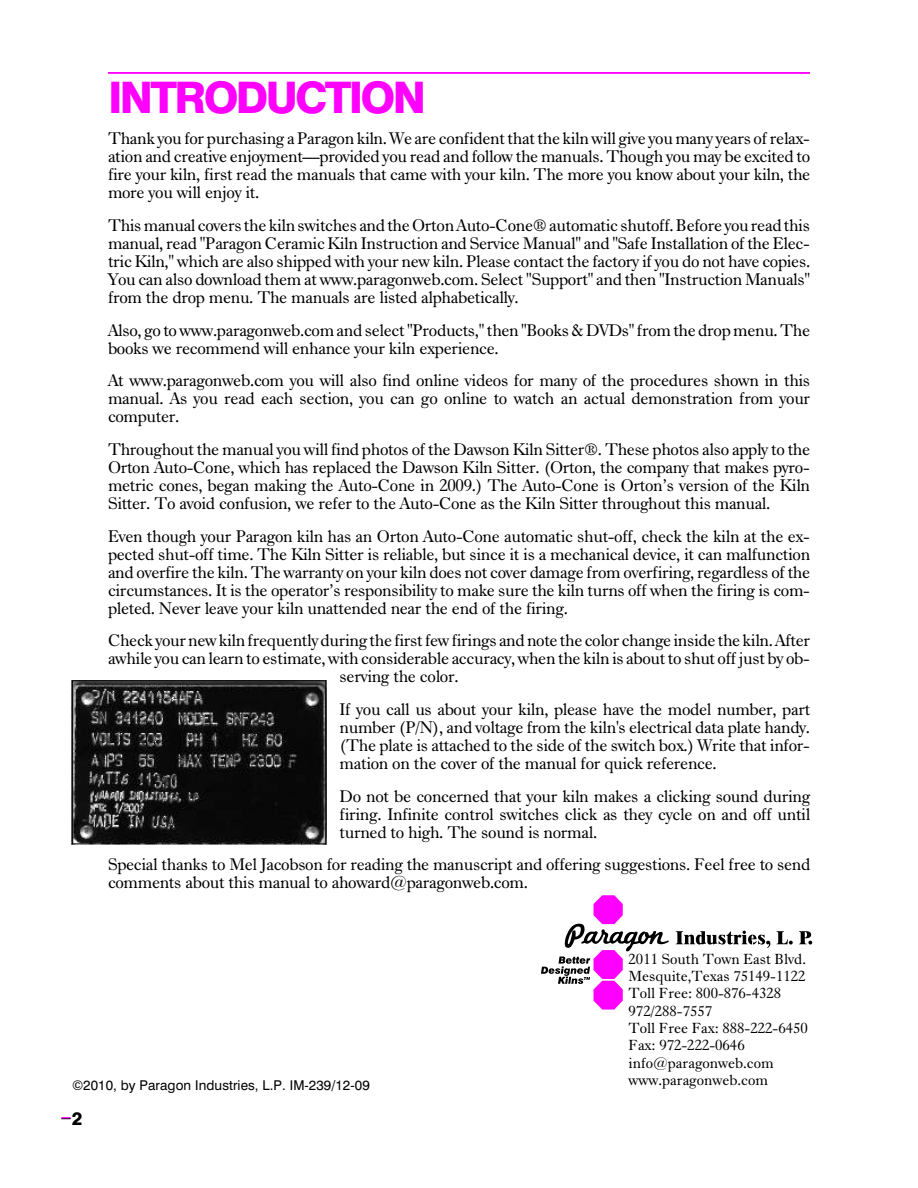
<style>
.page{position:relative;width:918px;height:1188px;background:#fff}
.page>*{position:absolute;margin:0;border:0;box-sizing:border-box;transform-origin:0 0}
.t1{font:800 43.5px "Swiss 721 BT";letter-spacing:-.06em;color:#f0f}
.t2{font:800 18px "Swiss 721 BT";color:#000}
.t3{font:17.25px/18px "Dutch 766 BT Roman A";letter-spacing:-.02em;color:#000;text-align:justify}
.t4{font:15px/17.4px "Dutch 766 BT Roman A";color:#000}
.t5{font:13.5px "Swiss 721 BT";letter-spacing:.005em;color:#000}
</style>
<div class="page">
<svg style="left:62px;top:1117px;width:9px;height:2px"></svg>
<hr style="left:108px;top:72px;width:702px;height:2px;background:#f0f">
<img style="left:74px;top:682px;width:250px;height:160px">
<div style="left:72px;top:680px;width:254px;height:164px;border:1px solid #000"></div>
<svg style="left:676px;top:931px;width:94px;height:17px"></svg>
<svg style="left:777px;top:931px;width:16px;height:14px"></svg>
<svg style="left:799px;top:931px;width:13px;height:14px"></svg>
<svg style="left:541px;top:895px;width:128px;height:115px"></svg>
<h1 class="t1" style="left:108px;top:80px;width:320px">INTRODUCTION</h1>
<p class="t3" style="left:108px;top:131px;width:704px">Thank you for pur chas ing a Par a gon kiln. We are con fi dent that the kiln will give you many years of re lax - ation and cre ative en joy ment—pro vided you read and follow the man u als. Though you may be excited to fire your kiln, first read the man u als that came with your kiln. The more you know about your kiln, the more you will enjoy it.</p>
<p class="t3" style="left:108px;top:217px;width:704px">This manual covers the kiln switches and the Orton Auto-Cone® au to matic shut off. Before you read this manual, read "Par a gon Ce ramic Kiln In struc tion and Ser vice Manual" and "Safe In stal la tion of the Elec&shy;tric Kiln," which are also shipped with your new kiln. Please con tact the fac tory if you do not have copies.<br>You can also down load them at www.paragonweb.com. Select "Sup port" and then "In struc tion Man u als" from the drop menu. The man u als are listed al pha bet i cally.</p>
<p class="t3" style="left:108px;top:322px;width:704px">Also, go to www.paragonweb.com and select "Prod ucts," then "Books &amp; DVDs" from the drop menu. The books we rec om mend will en hance your kiln ex pe ri ence.</p>
<p class="t3" style="left:108px;top:373px;width:704px">At www.paragonweb.com you will also find online videos for many of the pro ce dures shown in this manual. As you read each sec tion, you can go online to watch an actual dem on stra tion from your com puter.</p>
<p class="t3" style="left:108px;top:441px;width:704px">Through out the manual you will find photos of the Dawson Kiln Sitter®. These photos also apply to the Orton Auto-Cone, which has re placed the Dawson Kiln Sitter. (Orton, the com pany that makes pyro - met ric cones, began making the Auto-Cone in 2009.) The Auto-Cone is Orton’s ver sion of the Kiln Sitter. To avoid con fu sion, we refer to the Auto-Cone as the Kiln Sitter through out this manual.</p>
<p class="t3" style="left:108px;top:528px;width:704px">Even though your Par a gon kiln has an Orton Auto-Cone au to matic shut-off, check the kiln at the ex - pected shut-off time. The Kiln Sitter is re li able, but since it is a me chan i cal device, it can mal func tion and overfire the kiln. The war ranty on your kiln does not cover damage from overfiring, re gard less of the cir cum stances. It is the op er a tor’s re spon si bil ity to make sure the kiln turns off when the firing is com - pleted. Never leave your kiln un at tended near the end of the firing.</p>
<p class="t3" style="left:108px;top:633px;width:704px">Check your new kiln fre quently during the first few fir ings and note the color change inside the kiln. After</p>
<p class="t3" style="left:108px;top:651px;width:703px">awhile you can learn to es ti mate, with con sid er able ac cu racy, when the kiln is about to shut off just by ob -</p>
<p class="t3" style="left:340px;top:669px;width:120px">serv ing the color.</p>
<p class="t3" style="left:340px;top:701px;width:472px">If you call us about your kiln, please have the model number, part number (P/N), and volt age from the kiln's elec tri cal data plate handy. (The plate is attached to the side of the switch box.) Write that in for - ma tion on the cover of the manual for quick ref er ence.</p>
<p class="t3" style="left:340px;top:788px;width:472px">Do not be con cerned that your kiln makes a click ing sound during firing. In fi nite con trol switches click as they cycle on and off until turned to high. The sound is normal.</p>
<p class="t3" style="left:108px;top:857px;width:704px">Spe cial thanks to Mel Ja cob son for read ing the manu script and of fer ing sug ges tions. Feel free to send com ments about this manual to ahoward@paragonweb.com.</p>
<p class="t5" style="left:72px;top:1080px;width:299px">©2010, by Par a gon In dus tries, L.P. IM-239/12-09</p>
<p class="t2" style="left:72px;top:1111px;width:12px">2</p>
<p class="t4" style="left:629px;top:951px;width:181px">2011 South Town East Blvd.<br>Mes quite,Texas 75149-1122<br>Toll Free: 800-876-4328<br>972/288-7557<br>Toll Free Fax: 888-222-6450<br>Fax: 972-222-0646 info@paragonweb.com www.paragonweb.com</p>
</div>
